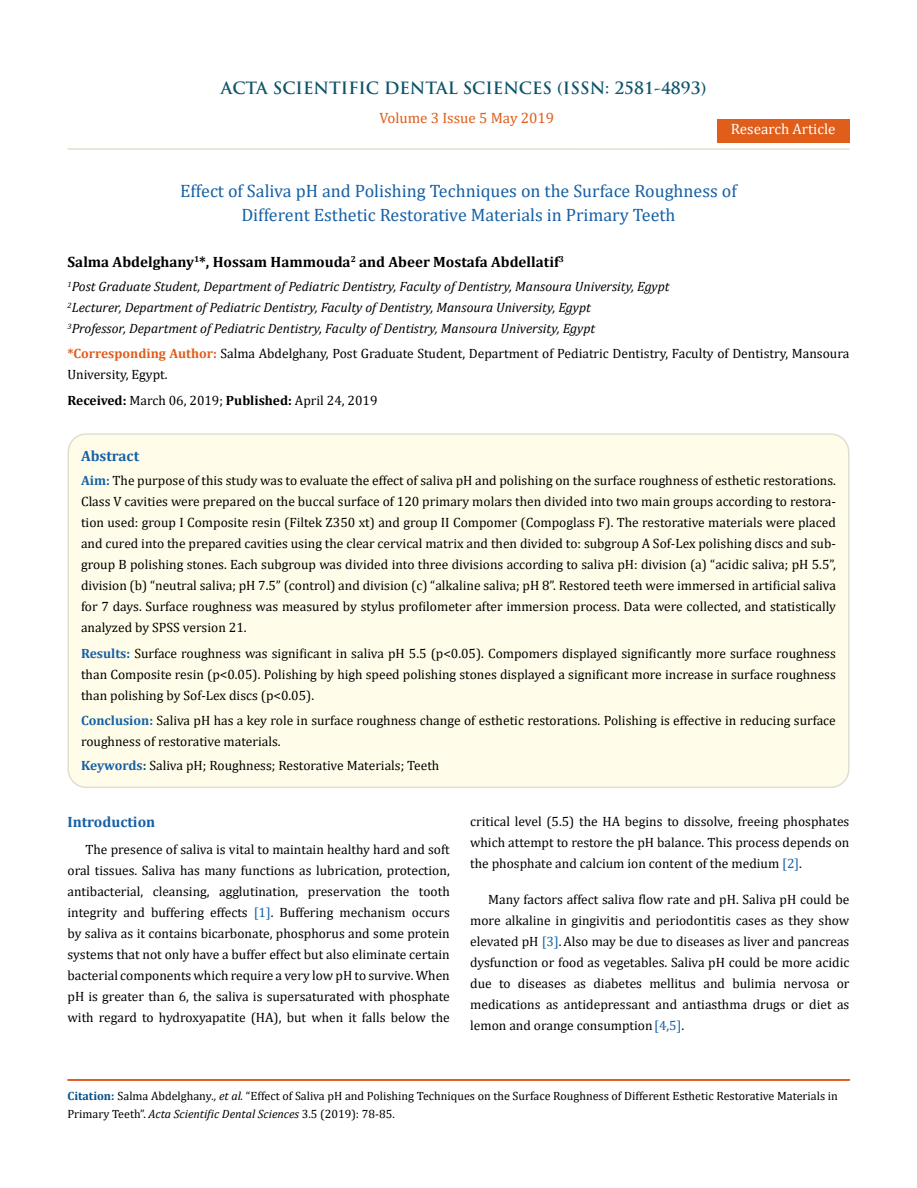
<style>
.page{position:relative;width:917px;height:1188px;background:#fff}
.page>*{position:absolute;margin:0;border:0;box-sizing:border-box;transform-origin:0 0}
.t1{font:18px/24px "Cambria";color:#1560a6;text-align:center}
.t2{font:700 16.5px "Trajan Pro";color:#0e546a}
.t3{font:700 15px "Cambria";color:#000}
.t4{font:15px "Cambria";color:#e05d1a}
.t5{font:700 15px "Cambria";color:#1560a6}
.t6{font:15px "Cambria";color:#fff}
.t7{font:13.5px/21px "Cambria";color:#000;text-align:justify}
.t8{font:italic 13.5px/21px "Cambria";color:#000}
.t9{font:12px/18px "Cambria";color:#000}
.s1{font-weight:700;color:#e05d1a}
.s2{font-weight:700}
.s3{font-weight:700;color:#1560a6}
.s4{font-weight:700;color:#0e546a}
.s5{color:#1560a6}
.s6{font-weight:700;color:#035089}
.s7{font-style:italic}
</style>
<div class="page">
<div style="left:717px;top:119px;width:132px;height:23px;background:#e05d1a"></div>
<div style="left:68px;top:434px;width:780px;height:353px;background:#fffde9;border-radius:18px"></div>
<div style="left:67px;top:433px;width:782px;height:355px;border:2px solid #e0dfcd;border-radius:18px"></div>
<hr style="left:67px;top:148px;width:782px;height:2px;background:#e0dfcd">
<div style="left:67px;top:1080px;width:782px;height:1px;border:1px solid #e05d1a"></div>
<p class="t2" style="left:221px;top:77px;width:487px">ACTA SCIENTIFIC DENTAL SCIENCES (ISSN: 2581-4893)</p>
<p class="t4" style="left:379px;top:109px;width:176px">Volume 3 Issue 5 May 2019</p>
<p class="t6" style="left:731px;top:120px;width:106px">Research Article</p>
<h1 class="t1" style="left:180px;top:178px;width:558px">Effect of Saliva pH and Polishing Techniques on the Surface Roughness of<br>Different Esthetic Restorative Materials in Primary Teeth</h1>
<p class="t3" style="left:67px;top:252px;width:498px">Salma Abdelghany<sup>1</sup>*, Hossam Hammouda<sup>2</sup> and Abeer Mostafa Abdellatif<sup>3</sup></p>
<p class="t8" style="left:67px;top:276px;width:603px"><sup>1</sup>Post Graduate Student, Department of Pediatric Dentistry, Faculty of Dentistry, Mansoura University, Egypt<br><sup>2</sup>Lecturer, Department of Pediatric Dentistry, Faculty of Dentistry, Mansoura University, Egypt<br><sup>3</sup>Professor, Department of Pediatric Dentistry, Faculty of Dentistry, Mansoura University, Egypt</p>
<p class="t7" style="left:67px;top:343px;width:783px"><span class="s1">*Corresponding Author:</span> Salma Abdelghany, Post Graduate Student, Department of Pediatric Dentistry, Faculty of Dentistry, Mansoura<br>University, Egypt.</p>
<p class="t7" style="left:67px;top:390px;width:311px"><span class="s2">Received:</span> March 06, 2019; <span class="s2">Published:</span> April 24, 2019</p>
<p class="t5" style="left:81px;top:445px;width:60px">Abstract</p>
<p class="t7" style="left:81px;top:470px;width:756px"><span class="s3">Aim:</span> The purpose of this study was to evaluate the effect of saliva pH and polishing on the surface roughness of esthetic restorations.<br>Class V cavities were prepared on the buccal surface of 120 primary molars then divided into two main groups according to restora&shy;tion used: group I Composite resin (Filtek Z350 xt) and group II Compomer (Compoglass F). The restorative materials were placed and cured into the prepared cavities using the clear cervical matrix and then divided to: subgroup A Sof-Lex polishing discs and sub&shy;group B polishing stones. Each subgroup was divided into three divisions according to saliva pH: division (a) “acidic saliva; pH 5.5”, division (b) “neutral saliva; pH 7.5” (control) and division (c) “alkaline saliva; pH 8”. Restored teeth were immersed in artificial saliva for 7 days. Surface roughness was measured by stylus profilometer after immersion process. Data were collected, and statistically analyzed by SPSS version 21.</p>
<p class="t7" style="left:81px;top:643px;width:756px"><span class="s3">Results:</span> Surface roughness was significant in saliva pH 5.5 (p&lt;0.05). Compomers displayed significantly more surface roughness than Composite resin (p&lt;0.05). Polishing by high speed polishing stones displayed a significant more increase in surface roughness than polishing by Sof-Lex discs (p&lt;0.05).</p>
<p class="t7" style="left:81px;top:710px;width:756px"><span class="s3">Conclusion:</span> Saliva pH has a key role in surface roughness change of esthetic restorations. Polishing is effective in reducing surface roughness of restorative materials.</p>
<p class="t7" style="left:81px;top:755px;width:359px"><span class="s3">Keywords</span><span class="s4">:</span> Saliva pH; Roughness; Restorative Materials; Teeth</p>
<p class="t5" style="left:67px;top:811px;width:89px">Introduction</p>
<p class="t7" style="left:67px;top:839px;width:384px;text-indent:18px">The presence of saliva is vital to maintain healthy hard and soft oral tissues. Saliva has many functions as lubrication, protection, antibacterial, cleansing, agglutination, preservation the tooth integrity and buffering effects <span class="s5">[1]</span>. Buffering mechanism occurs by saliva as it contains bicarbonate, phosphorus and some protein systems that not only have a buffer effect but also eliminate certain bacterial components which require a very low pH to survive. When pH is greater than 6, the saliva is supersaturated with phosphate with regard to hydroxyapatite (HA), but when it falls below the</p>
<p class="t7" style="left:470px;top:810px;width:381px">critical level (5.5) the HA begins to dissolve, freeing phosphates which attempt to restore the pH balance. This process depends on the phosphate and calcium ion content of the medium <span class="s5">[2]</span>.</p>
<p class="t7" style="left:470px;top:889px;width:381px;text-indent:18px">Many factors affect saliva flow rate and pH. Saliva pH could be more alkaline in gingivitis and periodontitis cases as they show elevated pH <span class="s5">[3]</span>.Also may be due to diseases as liver and pancreas dysfunction or food as vegetables. Saliva pH could be more acidic due to diseases as diabetes mellitus and bulimia nervosa or medications as antidepressant and antiasthma drugs or diet as lemon and orange consumption<span class="s5">[4,5]</span>.</p>
<p class="t9" style="left:67px;top:1087px;width:771px"><span class="s6">Citation:</span> Salma Abdelghany<span class="s7">., et al.</span> “Effect of Saliva pH and Polishing Techniques on the Surface Roughness of Different Esthetic Restorative Materials in<br>Primary Teeth”. <span class="s7">Acta Scientific Dental Sciences</span> 3.5 (2019): 78-85.</p>
</div>
